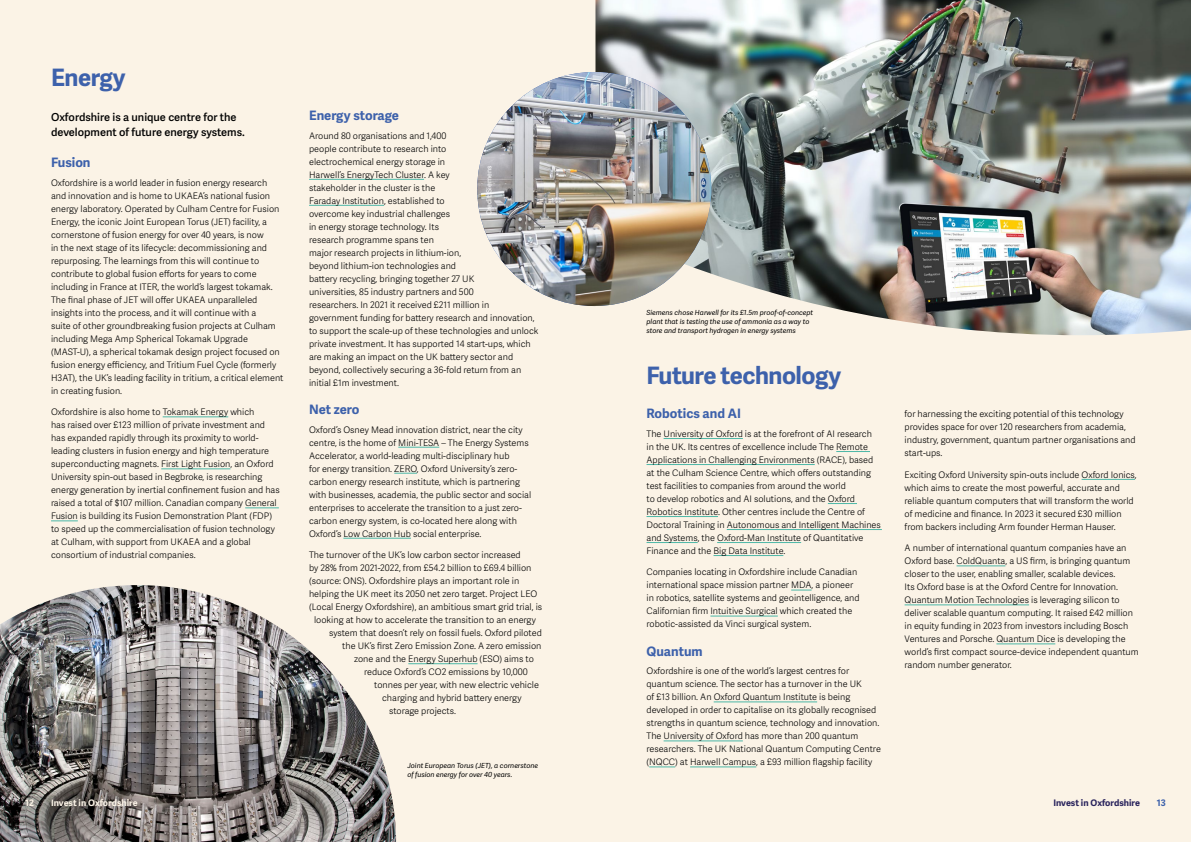
<style>
.page{position:relative;width:1191px;height:842px;background:#fbf3e6}
.page>*{position:absolute;margin:0;border:0;box-sizing:border-box;transform-origin:0 0}
.t1{font:700 24px "Adelle Sans";letter-spacing:-.02em;color:#3d61ab}
.t2{font:700 13px "Adelle Sans";color:#3d61ab}
.t3{font:600 11px/15px "Adelle Sans";color:#000}
.t4{font:300 9px/13px "Adelle Sans";color:#000}
.t5{font:700 9px "Adelle Sans";color:#fbf3e6}
.t6{font:700 9px "Adelle Sans";color:#29235c}
.t7{font:700 9px "Adelle Sans";color:#3d61ab}
.t8{font:italic 7px/9px "Adelle Sans";color:#000}
.t9{font:7px "Adelle Sans";letter-spacing:-.01em;color:#fff}
</style>
<div class="page">
<img style="left:595px;top:0;width:596px;height:335px">
<hr style="left:163px;top:416px;width:65px;height:1px;background:#4cb7a7">
<hr style="left:161px;top:468px;width:69px;height:1px;background:#4cb7a7">
<hr style="left:245px;top:507px;width:34px;height:1px;background:#4cb7a7">
<svg style="left:51px;top:520px;width:27px;height:1px"></svg>
<hr style="left:309px;top:179px;width:115px;height:1px;background:#4cb7a7">
<hr style="left:309px;top:205px;width:75px;height:1px;background:#4cb7a7">
<hr style="left:398px;top:447px;width:41px;height:1px;background:#4cb7a7">
<svg style="left:394px;top:473px;width:23px;height:1px"></svg>
<hr style="left:343px;top:538px;width:68px;height:1px;background:#4cb7a7">
<hr style="left:408px;top:663px;width:69px;height:1px;background:#4cb7a7">
<hr style="left:663px;top:438px;width:80px;height:1px;background:#4cb7a7">
<hr style="left:836px;top:451px;width:34px;height:1px;background:#4cb7a7">
<hr style="left:646px;top:464px;width:168px;height:1px;background:#4cb7a7">
<svg style="left:828px;top:503px;width:29px;height:1px"></svg>
<hr style="left:646px;top:516px;width:72px;height:1px;background:#4cb7a7">
<hr style="left:727px;top:529px;width:155px;height:1px;background:#4cb7a7">
<hr style="left:646px;top:542px;width:51px;height:1px;background:#4cb7a7">
<hr style="left:717px;top:542px;width:84px;height:1px;background:#4cb7a7">
<hr style="left:713px;top:555px;width:70px;height:1px;background:#4cb7a7">
<svg style="left:791px;top:590px;width:20px;height:1px"></svg>
<hr style="left:710px;top:616px;width:68px;height:1px;background:#4cb7a7">
<hr style="left:713px;top:702px;width:104px;height:1px;background:#4cb7a7">
<hr style="left:663px;top:741px;width:80px;height:1px;background:#4cb7a7">
<svg style="left:649px;top:767px;width:26px;height:1px"></svg>
<hr style="left:690px;top:767px;width:66px;height:1px;background:#4cb7a7">
<hr style="left:1081px;top:479px;width:54px;height:1px;background:#4cb7a7">
<hr style="left:956px;top:565px;width:49px;height:1px;background:#4cb7a7">
<hr style="left:904px;top:604px;width:125px;height:1px;background:#4cb7a7">
<hr style="left:996px;top:643px;width:59px;height:1px;background:#4cb7a7">
<img style="left:0;top:585px;width:396px;height:257px">
<img style="left:477px;top:72px;width:234px;height:234px;border-radius:117px">
<h1 class="t1" style="left:51px;top:63px;width:76px">Energy</h1>
<p class="t3" style="left:51px;top:110px;width:195px">Oxfordshire is a unique centre for the development of future energy systems.</p>
<h2 class="t2" style="left:51px;top:155px;width:41px">Fusion</h2>
<p class="t4" style="left:51px;top:176px;width:234px">Oxfordshire is a world leader in fusion energy research and innovation and is home to UKAEA’s national fusion energy laboratory. Operated by Culham Centre for Fusion Energy, the iconic Joint European Torus (JET) facility, a cornerstone of fusion energy for over 40 years, is now<br>in the next stage of its lifecycle: decommissioning and repurposing. The learnings from this will continue to contribute to global fusion efforts for years to come including in France at ITER, the world’s largest tokamak.<br>The final phase of JET will offer UKAEA unparalleled insights into the process, and it will continue with a<br>suite of other groundbreaking fusion projects at Culham including Mega Amp Spherical Tokamak Upgrade (MAST-U), a spherical tokamak design project focused on fusion energy efficiency, and Tritium Fuel Cycle (formerly H3AT), the UK’s leading facility in tritium, a critical element in creating fusion.</p>
<p class="t4" style="left:51px;top:406px;width:230px">Oxfordshire is also home to Tokamak Energy which<br>has raised over £123 million of private investment and has expanded rapidly through its proximity to world&shy;leading clusters in fusion energy and high temperature superconducting magnets. First Light Fusion, an Oxford University spin-out based in Begbroke, is researching energy generation by inertial confinement fusion and has raised a total of $107 million. Canadian company General Fusion is building its Fusion Demonstration Plant (FDP) to speed up the commercialisation of fusion technology at Culham, with support from UKAEA and a global consortium of industrial companies.</p>
<h2 class="t2" style="left:309px;top:108px;width:91px">Energy storage</h2>
<p class="t4" style="left:309px;top:129px;width:231px">Around 80 organisations and 1,400<br>people contribute to research into<br>electrochemical energy storage in<br>Harwell’s EnergyTech Cluster. A key<br>stakeholder in the cluster is the<br>Faraday Institution, established to<br>overcome key industrial challenges<br>in energy storage technology. Its<br>research programme spans ten<br>major research projects in lithium-ion,<br>beyond lithium-ion technologies and<br>battery recycling, bringing together 27 UK<br>universities, 85 industry partners and 500<br>researchers. In 2021 it received £211 million in government funding for battery research and innovation, to support the scale-up of these technologies and unlock private investment. It has supported 14 start-ups, which are making an impact on the UK battery sector and beyond, collectively securing a 36-fold return from an initial £1m investment.</p>
<h2 class="t2" style="left:309px;top:401px;width:52px">Net zero</h2>
<p class="t4" style="left:309px;top:423px;width:224px">Oxford’s Osney Mead innovation district, near the city centre, is the home of Mini-TESA – The Energy Systems Accelerator, a world-leading multi-disciplinary hub<br>for energy transition. ZERO, Oxford University’s zero&shy;carbon energy research institute, which is partnering with businesses, academia, the public sector and social enterprises to accelerate the transition to a just zero&shy;carbon energy system, is co-located here along with Oxford’s Low Carbon Hub social enterprise.</p>
<p class="t4" style="left:309px;top:549px;width:213px">The turnover of the UK’s low carbon sector increased</p>
<p class="t4" style="left:309px;top:562px;width:224px">by 28% from 2021-2022, from £54.2 billion to £69.4 billion</p>
<p class="t4" style="left:309px;top:575px;width:212px">(source: ONS). Oxfordshire plays an important role in</p>
<p class="t4" style="left:309px;top:588px;width:230px">helping the UK meet its 2050 net zero target. Project LEO</p>
<p class="t4" style="left:309px;top:601px;width:235px">(Local Energy Oxfordshire), an ambitious smart grid trial, is</p>
<p class="t4" style="left:314px;top:614px;width:223px">looking at how to accelerate the transition to an energy</p>
<p class="t4" style="left:329px;top:627px;width:214px">system that doesn’t rely on fossil fuels. Oxford piloted</p>
<p class="t4" style="left:342px;top:640px;width:201px">the UK’s first Zero Emission Zone. A zero emission</p>
<p class="t4" style="left:354px;top:653px;width:181px">zone and the Energy Superhub (ESO) aims to</p>
<p class="t4" style="left:364px;top:666px;width:165px">reduce Oxford’s CO2 emissions by 10,000</p>
<p class="t4" style="left:374px;top:679px;width:166px">tonnes per year, with new electric vehicle</p>
<p class="t4" style="left:382px;top:692px;width:141px">charging and hybrid battery energy</p>
<p class="t4" style="left:389px;top:705px;width:68px">storage projects.</p>
<p class="t9" style="left:485px;top:215px;width:50px;rotate:-90deg">Credit: Siemens</p>
<p class="t8" style="left:407px;top:761px;width:132px">Joint European Torus (JET), a cornerstone of fusion energy for over 40 years.</p>
<p class="t8" style="left:646px;top:308px;width:168px">Siemens chose Harwell for its £1.5m proof-of-concept plant that is testing the use of ammonia as a way to store and transport hydrogen in energy systems</p>
<h1 class="t1" style="left:646px;top:361px;width:196px">Future technology</h1>
<h2 class="t2" style="left:646px;top:406px;width:96px">Robotics and AI</h2>
<p class="t4" style="left:646px;top:427px;width:236px">The University of Oxford is at the forefront of AI research in the UK. Its centres of excellence include The Remote Applications in Challenging Environments (RACE), based at the Culham Science Centre, which offers outstanding test facilities to companies from around the world<br>to develop robotics and AI solutions, and the Oxford Robotics Institute. Other centres include the Centre of Doctoral Training in Autonomous and Intelligent Machines and Systems, the Oxford-Man Institute of Quantitative Finance and the Big Data Institute.</p>
<p class="t4" style="left:646px;top:566px;width:215px">Companies locating in Oxfordshire include Canadian international space mission partner MDA, a pioneer in robotics, satellite systems and geointelligence, and Californian firm Intuitive Surgical which created the robotic-assisted da Vinci surgical system.</p>
<h2 class="t2" style="left:646px;top:643px;width:58px">Quantum</h2>
<p class="t4" style="left:646px;top:665px;width:236px">Oxfordshire is one of the world’s largest centres for quantum science. The sector has a turnover in the UK<br>of £13 billion. An Oxford Quantum Institute is being developed in order to capitalise on its globally recognised strengths in quantum science, technology and innovation.<br>The University of Oxford has more than 200 quantum researchers. The UK National Quantum Computing Centre (NQCC) at Harwell Campus, a £93 million flagship facility</p>
<p class="t4" style="left:904px;top:408px;width:232px">for harnessing the exciting potential of this technology provides space for over 120 researchers from academia, industry, government, quantum partner organisations and start-ups.</p>
<p class="t4" style="left:904px;top:468px;width:234px">Exciting Oxford University spin-outs include Oxford Ionics, which aims to create the most powerful, accurate and reliable quantum computers that will transform the world of medicine and finance. In 2023 it secured £30 million from backers including Arm founder Herman Hauser.</p>
<p class="t4" style="left:904px;top:542px;width:235px">A number of international quantum companies have an Oxford base. ColdQuanta, a US firm, is bringing quantum closer to the user, enabling smaller, scalable devices.<br>Its Oxford base is at the Oxford Centre for Innovation.<br>Quantum Motion Technologies is leveraging silicon to deliver scalable quantum computing. It raised £42 million in equity funding in 2023 from investors including Bosch Ventures and Porsche. Quantum Dice is developing the world’s first compact source-device independent quantum random number generator.</p>
<p class="t5" style="left:25px;top:798px;width:10px">12</p>
<p class="t5" style="left:51px;top:798px;width:88px">Invest in Oxfordshire</p>
<p class="t6" style="left:1053px;top:798px;width:88px">Invest in Oxfordshire</p>
<p class="t7" style="left:1157px;top:798px;width:10px">13</p>
</div>
